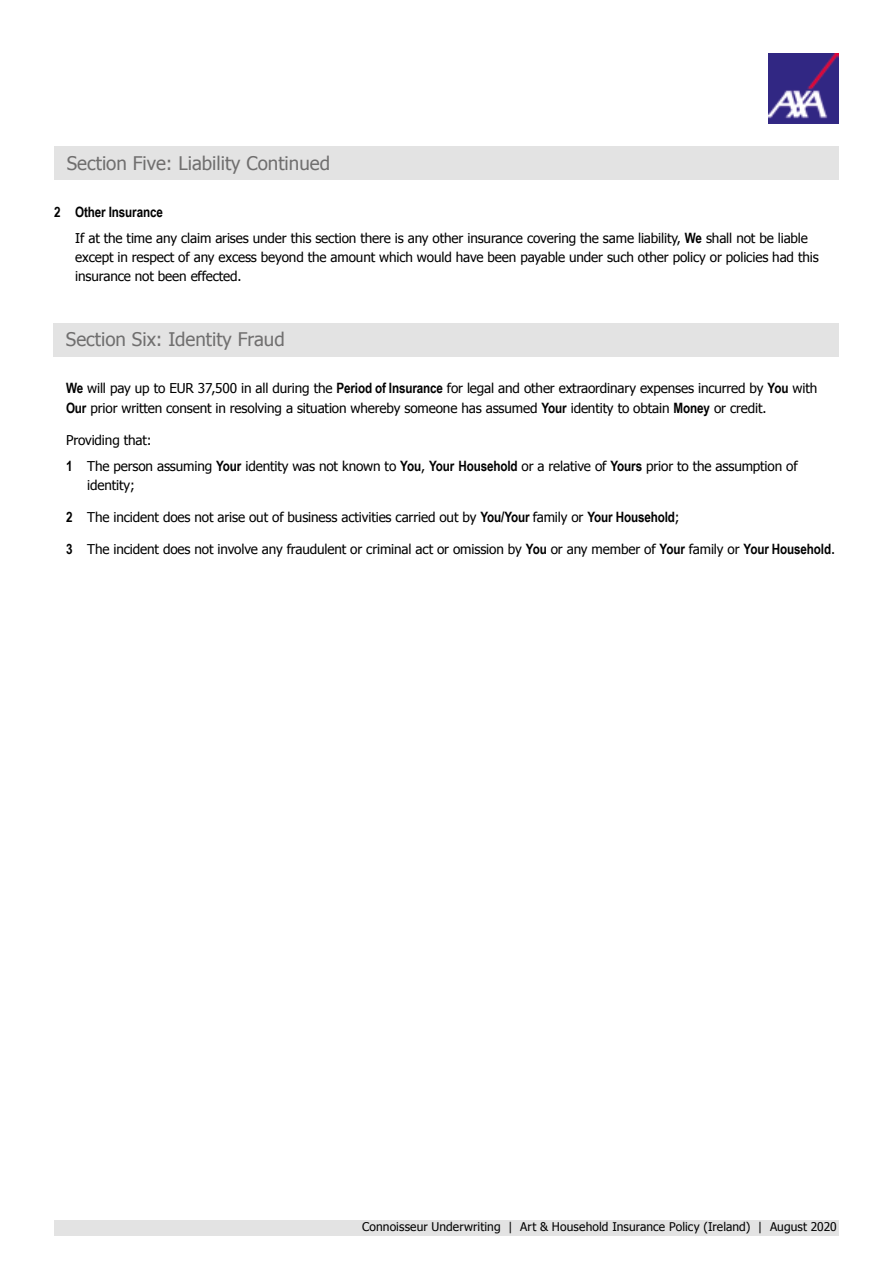
<style>
.page{position:relative;width:893px;height:1263px;background:#fff}
.page>*{position:absolute;margin:0;border:0;box-sizing:border-box;transform-origin:0 0}
.t1{font:18.75px "Tahoma";color:#706f6f}
.t2{font:700 14.25px "Arial Narrow";letter-spacing:-.01em;color:#000}
.t3{font:13.5px/19.5px "Tahoma";letter-spacing:-.01em;color:#000}
.t4{font:12px "Tahoma";letter-spacing:.01em;color:#000}
.s1{font-family:"Arial Narrow";font-weight:700;font-size:14.25px}
</style>
<div class="page">
<div style="left:54px;top:1220px;width:785px;height:16px;background:#e3e3e3"></div>
<img style="left:768px;top:53px;width:70px;height:70px">
<div style="left:53px;top:323px;width:786px;height:33px;background:#e3e3e3"></div>
<div style="left:54px;top:147px;width:785px;height:33px;background:#e3e3e3"></div>
<h1 class="t1" style="left:67px;top:150px;width:265px">Section Five: Liability Continued</h1>
<p class="t2" style="left:54px;top:201px;width:110px">2 Other Insurance</p>
<p class="t3" style="left:75px;top:227px;width:745px">If at the time any claim arises under this section there is any other insurance covering the same liability, <span class="s1">We</span> shall not be liable except in respect of any excess beyond the amount which would have been payable under such other policy or policies had this insurance not been effected.</p>
<h1 class="t1" style="left:66px;top:327px;width:220px">Section Six: Identity Fraud</h1>
<p class="t3" style="left:66px;top:378px;width:753px"><span class="s1">We</span> will pay up to EUR 37,500 in all during the <span class="s1">Period of Insurance</span> for legal and other extraordinary expenses incurred by <span class="s1">You</span> with<br><span class="s1">Our</span> prior written consent in resolving a situation whereby someone has assumed <span class="s1">Your</span> identity to obtain <span class="s1">Money</span> or credit.</p>
<p class="t3" style="left:66px;top:426px;width:733px;line-height:25.8px">Providing that:<br><span class="s1">1</span> The person assuming <span class="s1">Your</span> identity was not known to <span class="s1">You</span>, <span class="s1">Your Household</span> or a relative of <span class="s1">Yours</span> prior to the assumption of</p>
<p class="t3" style="left:87px;top:475px;width:49px">identity;</p>
<p class="t3" style="left:66px;top:507px;width:615px"><span class="s1">2</span> The incident does not arise out of business activities carried out by <span class="s1">You/Your</span> family or <span class="s1">Your Household</span>;</p>
<p class="t3" style="left:66px;top:539px;width:770px"><span class="s1">3</span> The incident does not involve any fraudulent or criminal act or omission by <span class="s1">You</span> or any member of <span class="s1">Your</span> family or <span class="s1">Your Household</span>.</p>
<p class="t4" style="left:362px;top:1219px;width:476px">Connoisseur Underwriting | Art &amp; Household Insurance Policy (Ireland) | August 2020</p>
</div>
